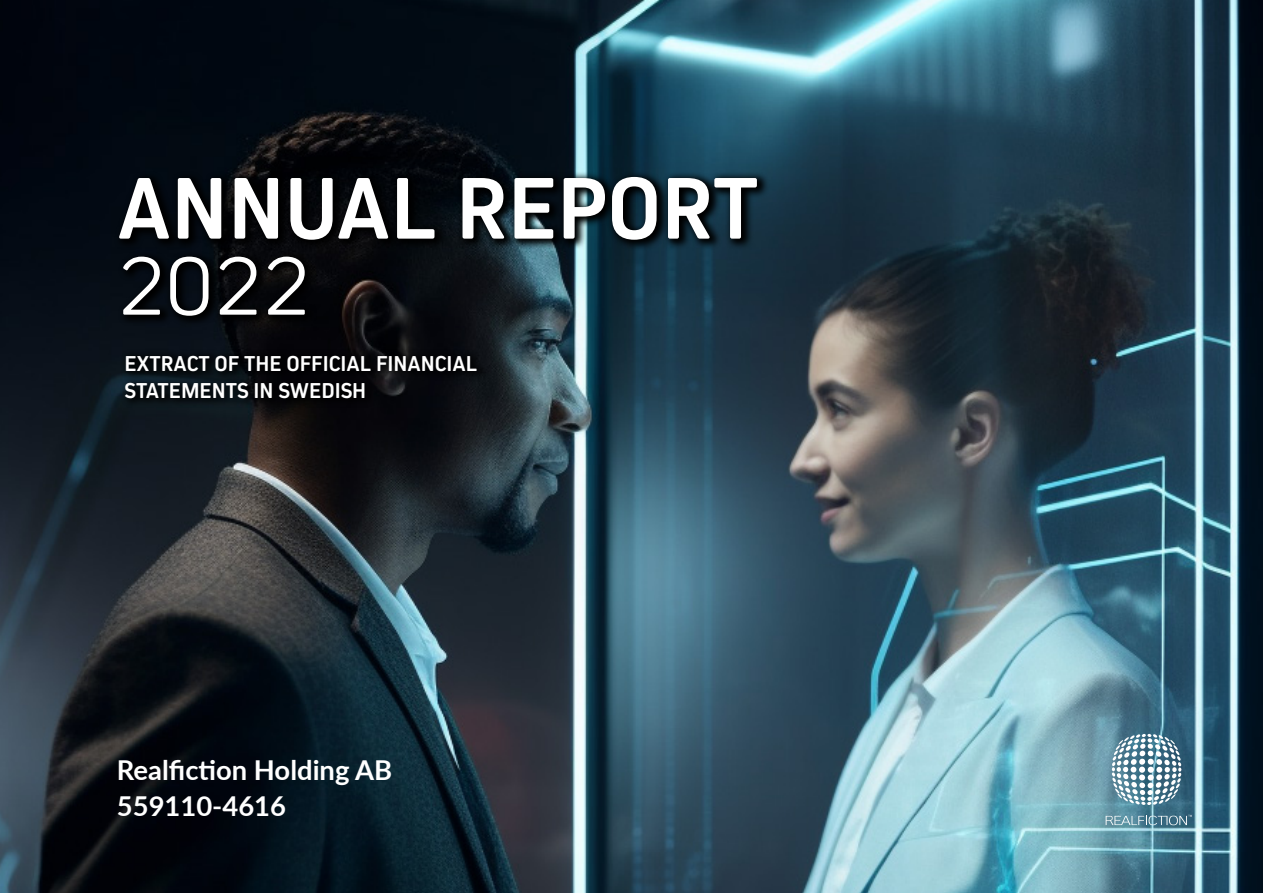
<style>
.page{position:relative;width:1263px;height:893px;background:#fff}
.page>*{position:absolute;margin:0;border:0;box-sizing:border-box;transform-origin:0 0}
.t1{font:700 91.2px "Kiro";color:#fff}
.t2{font:300 91.2px "Kiro";color:#fff}
.t3{font:700 27.45px/36px "Lato";color:#fff}
.t4{font:700 22.5px/27px "Kiro";color:#fff}
</style>
<div class="page">
<img style="left:0;top:0;width:1263px;height:893px">
<svg style="left:114px;top:170px;width:656px;height:157px;background:#0d171e"></svg>
<svg style="left:1112px;top:734px;width:69px;height:71px"></svg>
<svg style="left:1106px;top:815px;width:86px;height:10px"></svg>
<div style="left:120px;top:349px;width:369px;height:60px;background:#000;opacity:.75"></div>
<h1 class="t1" style="left:117px;top:155px;width:643px">ANNUAL REPORT</h1>
<h1 class="t2" style="left:117px;top:232px;width:195px">2022</h1>
<p class="t4" style="left:124px;top:349px;width:354px">EXTRACT OF THE OFFICIAL FINANCIAL<br>STATEMENTS IN SWEDISH</p>
<p class="t3" style="left:117px;top:751px;width:277px">Realfiction Holding AB<br>559110-4616</p>
</div>
